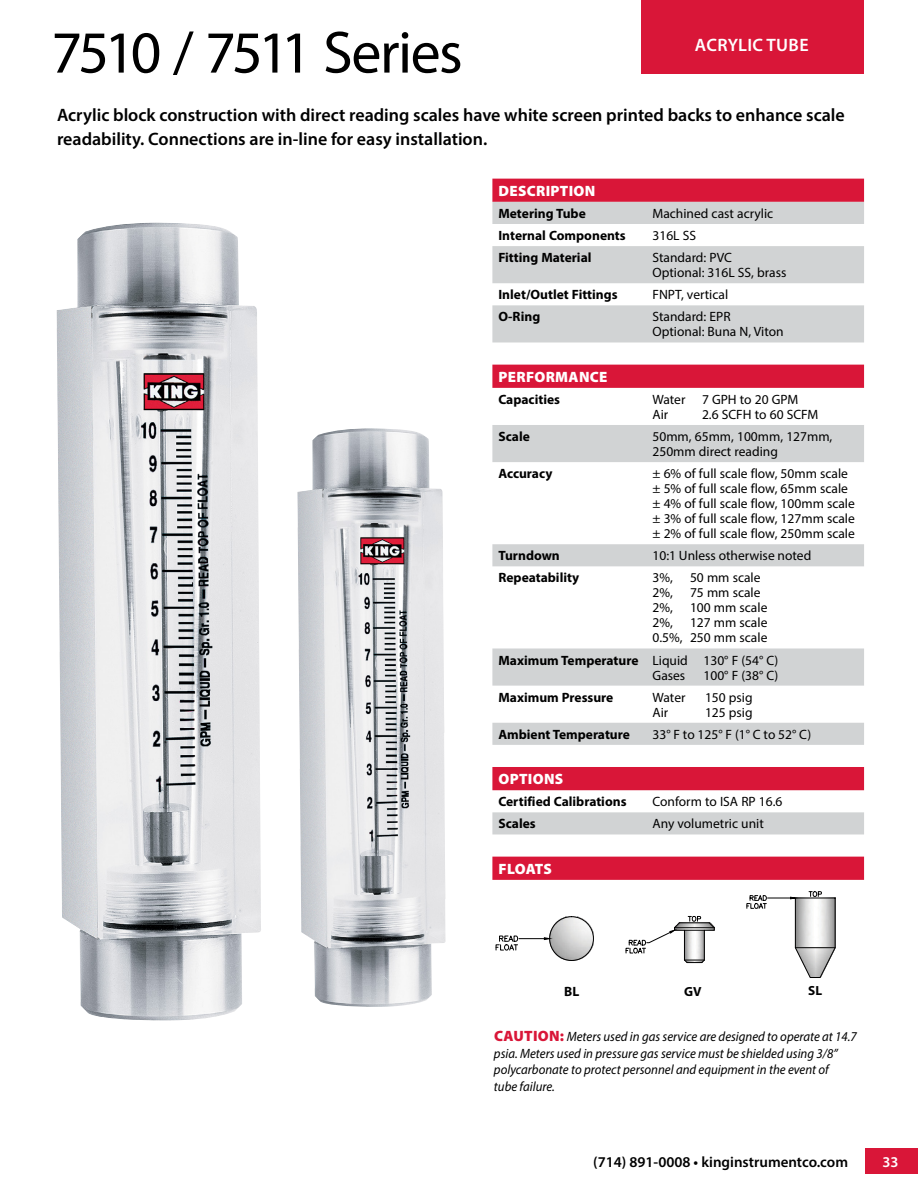
<style>
.page{position:relative;width:918px;height:1188px;background:#fff}
.page>*{position:absolute;margin:0;border:0;box-sizing:border-box;transform-origin:0 0}
.t1{font:60px "Myriad Pro";letter-spacing:-.065em;color:#000}
.t2{font:600 18px/24px "Myriad Pro";color:#000}
.t3{font:600 18px "Myriad Pro";letter-spacing:.02em;color:#fff}
.t4{font:900 15px "Myriad Pro";letter-spacing:.02em;color:#fff}
.t5{font:600 15px "Myriad Pro";color:#000}
.t6{font:600 15px "Myriad Pro";color:#fff}
.t7{font:13.5px/15px "Myriad Pro";color:#000}
.t8{font:italic 13.5px/16.5px "Myriad Pro";color:#000;scale:.95 1}
.t9{font:700 13.5px "Myriad Pro";color:#000}
.t10{font:700 13.2px "Myriad Pro";color:#000}
.s1{font-weight:700}
.s2{font-weight:900;font-style:normal;font-size:15px;color:#d91638}
</style>
<div class="page">
<div style="left:865px;top:1148px;width:53px;height:26px;background:#d91638"></div>
<div style="left:641px;top:0;width:223px;height:73px;background:#d91638"></div>
<img style="left:57px;top:223px;width:204px;height:798px">
<svg style="left:492px;top:179px;width:372px;height:701px;fill:#d91638"></svg>
<svg style="left:492px;top:202px;width:372px;height:632px"></svg>
<div style="left:492px;top:365px;width:372px;height:23px;background:#d91638"></div>
<img style="left:297px;top:428px;width:149px;height:579px">
<img style="left:549px;top:917px;width:45px;height:44px">
<div style="left:549px;top:916px;width:45px;height:45px;border:1px solid #000;border-radius:50%"></div>
<svg style="left:496px;top:934px;width:54px;height:17px"></svg>
<svg style="left:626px;top:916px;width:89px;height:47px"></svg>
<svg style="left:746px;top:891px;width:90px;height:87px"></svg>
<h1 class="t1" style="left:51px;top:15px;width:413px">7510 / 7511 Series</h1>
<h2 class="t3" style="left:695px;top:33px;width:115px">ACRYLIC TUBE</h2>
<h2 class="t2" style="left:57px;top:103px;width:789px">Acrylic block construction with direct reading scales have white screen printed backs to enhance scale readability. Connections are in-line for easy installation.</h2>
<p class="t4" style="left:499px;top:181px;width:98px">DESCRIPTION</p>
<p class="t9" style="left:498px;top:205px;width:89px">Metering Tube</p>
<p class="t7" style="left:652px;top:206px;width:122px">Machined cast acrylic</p>
<p class="t9" style="left:498px;top:227px;width:129px">Internal Components</p>
<p class="t7" style="left:652px;top:228px;width:45px">316L SS</p>
<p class="t9" style="left:498px;top:249px;width:95px">Fitting Material</p>
<p class="t7" style="left:652px;top:250px;width:135px">Standard: PVC<br>Optional: 316L SS, brass</p>
<p class="t9" style="left:498px;top:286px;width:121px">Inlet/Outlet Fittings</p>
<p class="t7" style="left:652px;top:287px;width:77px">FNPT, vertical</p>
<p class="t9" style="left:498px;top:308px;width:43px">O-Ring</p>
<p class="t7" style="left:652px;top:309px;width:133px">Standard: EPR<br>Optional: Buna N, Viton</p>
<p class="t4" style="left:499px;top:367px;width:110px">PERFORMANCE</p>
<p class="t9" style="left:498px;top:391px;width:63px">Capacities</p>
<p class="t7" style="left:652px;top:392px;width:147px">Water 7 GPH to 20 GPM<br>Air</p>
<p class="t7" style="left:702px;top:407px;width:118px">2.6 SCFH to 60 SCFM</p>
<p class="t9" style="left:498px;top:428px;width:33px">Scale</p>
<p class="t7" style="left:653px;top:429px;width:181px">50mm, 65mm, 100mm, 127mm,<br>250mm direct reading</p>
<p class="t9" style="left:498px;top:465px;width:56px">Accuracy</p>
<p class="t7" style="left:653px;top:466px;width:204px">± 6% of full scale flow, 50mm scale ± 5% of full scale flow, 65mm scale ± 4% of full scale flow, 100mm scale ± 3% of full scale flow, 127mm scale ± 2% of full scale flow, 250mm scale</p>
<p class="t9" style="left:498px;top:547px;width:63px">Turndown</p>
<p class="t7" style="left:653px;top:548px;width:160px">10:1 Unless otherwise noted</p>
<p class="t9" style="left:498px;top:569px;width:82px">Repeatability</p>
<p class="t7" style="left:653px;top:570px;width:22px">3%,</p>
<p class="t7" style="left:690px;top:570px;width:72px">50 mm scale</p>
<p class="t7" style="left:653px;top:585px;width:22px">2%,</p>
<p class="t7" style="left:690px;top:585px;width:72px">75 mm scale</p>
<p class="t7" style="left:653px;top:600px;width:22px">2%,</p>
<p class="t7" style="left:690px;top:600px;width:79px">100 mm scale</p>
<p class="t7" style="left:653px;top:615px;width:22px">2%,</p>
<p class="t7" style="left:653px;top:615px;width:116px;text-align:right">127 mm scale<br>0.5%, 250 mm scale</p>
<p class="t7" style="left:653px;top:652px;width:127px;text-indent:-154px"><span class="s1">Maximum Temperature</span> Liquid 130° F (54° C)<br>Gases</p>
<p class="t7" style="left:704px;top:667px;width:76px">100° F (38° C)</p>
<p class="t9" style="left:498px;top:688px;width:116px">Maximum Pressure</p>
<p class="t7" style="left:653px;top:689px;width:34px">Water</p>
<p class="t7" style="left:705px;top:689px;width:49px">150 psig</p>
<p class="t7" style="left:653px;top:704px;width:17px">Air</p>
<p class="t7" style="left:705px;top:704px;width:49px">125 psig</p>
<p class="t9" style="left:498px;top:726px;width:133px">Ambient Temperature</p>
<p class="t7" style="left:653px;top:727px;width:160px">33° F to 125° F (1° C to 52° C)</p>
<p class="t4" style="left:499px;top:769px;width:66px">OPTIONS</p>
<p class="t9" style="left:498px;top:793px;width:130px">Certified Calibrations</p>
<p class="t7" style="left:652px;top:794px;width:132px">Conform to ISA RP 16.6</p>
<p class="t9" style="left:498px;top:815px;width:39px">Scales</p>
<p class="t7" style="left:652px;top:816px;width:113px">Any volumetric unit</p>
<p class="t4" style="left:499px;top:859px;width:55px">FLOATS</p>
<p class="t9" style="left:564px;top:983px;width:17px">BL</p>
<p class="t10" style="left:684px;top:983px;width:19px">GV</p>
<p class="t10" style="left:808px;top:982px;width:15px">SL</p>
<p class="t8" style="left:494px;top:1028px;width:384px"><span class="s2">CAUTION:</span> Meters used in gas service are designed to operate at 14.7 psia. Meters used in pressure gas service must be shielded using 3/8” polycarbonate to protect personnel and equipment in the event of<br>tube failure.</p>
<p class="t5" style="left:593px;top:1152px;width:256px">(714) 891-0008 • kinginstrumentco.com</p>
<p class="t6" style="left:882px;top:1153px;width:18px">33</p>
</div>
